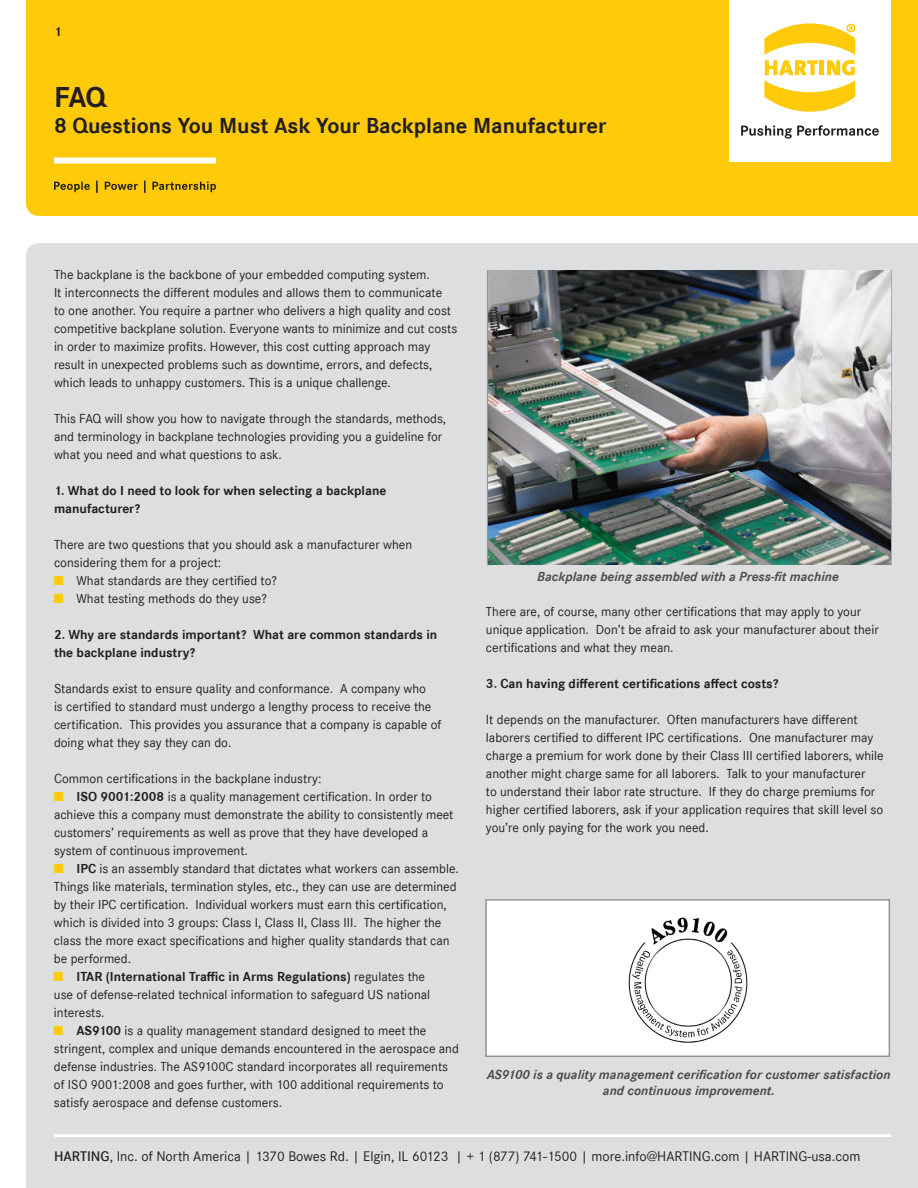
<style>
.page{position:relative;width:918px;height:1188px;background:#fff}
.page>*{position:absolute;margin:0;border:0;box-sizing:border-box;transform-origin:0 0}
.t1{font:700 30px "Corporate S Pro";color:#231f20}
.t2{font:700 22.5px "Corporate S";color:#231f20}
.t3{font:14.4px "Corporate S";color:#231f20}
.t4{font:13.5px/18px "Corporate S";color:#231f20}
.t5{font:700 13.5px/18px "Corporate S";color:#231f20}
.t6{font:italic 700 13.5px/16.5px "Corporate S";color:#4b4c4d;text-align:center}
.s1{color:#feca0a}
.s2{font-weight:700}
.s3{font-weight:600}
</style>
<div class="page">
<div style="left:26px;top:0;width:892px;height:216px;background:#feca0a"></div>
<div style="left:26px;top:243px;width:892px;height:945px;background:#dddee0"></div>
<div style="left:729px;top:0;width:162px;height:162px;background:#fff"></div>
<svg style="left:764px;top:23px;width:91px;height:89px"></svg>
<svg style="left:741px;top:125px;width:138px;height:14px"></svg>
<div style="left:54px;top:158px;width:162px;height:6px;background:#fff"></div>
<hr style="left:54px;top:1134px;width:837px;height:3px;background:#fff">
<svg style="left:54px;top:181px;width:162px;height:12px;background:#c89f0f"></svg>
<div style="left:485px;top:899px;width:405px;height:158px;background:#fff;border:2px solid #939598"></div>
<img style="left:489px;top:270px;width:402px;height:295px">
<img style="left:628px;top:917px;width:120px;height:126px">
<p class="t5" style="left:54px;top:23px;width:9px">1</p>
<h1 class="t1" style="left:54px;top:74px;width:54px">FAQ</h1>
<h2 class="t2" style="left:54px;top:112px;width:554px">8 Questions You Must Ask Your Backplane Manufacturer</h2>
<p class="t4" style="left:54px;top:266px;width:405px">The backplane is the backbone of your embedded computing system.<br>It interconnects the different modules and allows them to communicate<br>to one another. You require a partner who delivers a high quality and cost competitive backplane solution. Everyone wants to minimize and cut costs in order to maximize profits. However, this cost cutting approach may result in unexpected problems such as downtime, errors, and defects, which leads to unhappy customers. This is a unique challenge.</p>
<p class="t4" style="left:54px;top:410px;width:394px">This FAQ will show you how to navigate through the standards, methods, and terminology in backplane technologies providing you a guideline for what you need and what questions to ask.</p>
<p class="t5" style="left:54px;top:482px;width:334px">1. What do I need to look for when selecting a backplane manufacturer?</p>
<p class="t4" style="left:54px;top:536px;width:360px">There are two questions that you should ask a manufacturer when considering them for a project:</p>
<p class="t4" style="left:54px;top:572px;width:225px"><span class="s1">■</span> What standards are they certified to?</p>
<p class="t4" style="left:54px;top:590px;width:215px"><span class="s1">■</span> What testing methods do they use?</p>
<p class="t5" style="left:54px;top:626px;width:385px">2. Why are standards important? What are common standards in the backplane industry?</p>
<p class="t4" style="left:54px;top:680px;width:389px">Standards exist to ensure quality and conformance. A company who<br>is certified to standard must undergo a lengthy process to receive the certification. This provides you assurance that a company is capable of doing what they say they can do.</p>
<p class="t4" style="left:54px;top:770px;width:269px">Common certifications in the backplane industry:</p>
<p class="t4" style="left:54px;top:788px;width:401px"><span class="s1">■</span> <span class="s2">ISO 9001:2008</span> is a quality management certification. In order to achieve this a company must demonstrate the ability to consistently meet customers’ requirements as well as prove that they have developed a system of continuous improvement.</p>
<p class="t4" style="left:54px;top:860px;width:407px"><span class="s1">■</span> <span class="s2">IPC</span> is an assembly standard that dictates what workers can assemble.<br>Things like materials, termination styles, etc., they can use are determined by their IPC certification. Individual workers must earn this certification, which is divided into 3 groups: Class I, Class II, Class III. The higher the class the more exact specifications and higher quality standards that can be performed.</p>
<p class="t4" style="left:54px;top:968px;width:378px"><span class="s1">■</span> <span class="s2">ITAR (International Traffic in Arms Regulations)</span> regulates the use of defense-related technical information to safeguard US national interests.</p>
<p class="t4" style="left:54px;top:1022px;width:407px"><span class="s1">■</span> <span class="s2">AS9100</span> is a quality management standard designed to meet the stringent, complex and unique demands encountered in the aerospace and defense industries. The AS9100C standard incorporates all requirements of ISO 9001:2008 and goes further, with 100 additional requirements to satisfy aerospace and defense customers.</p>
<p class="t6" style="left:537px;top:569px;width:303px">Backplane being assembled with a Press-fit machine</p>
<p class="t4" style="left:486px;top:603px;width:394px">There are, of course, many other certifications that may apply to your unique application. Don’t be afraid to ask your manufacturer about their certifications and what they mean.</p>
<p class="t5" style="left:486px;top:675px;width:294px">3. Can having different certifications affect costs?</p>
<p class="t4" style="left:486px;top:711px;width:399px">It depends on the manufacturer. Often manufacturers have different laborers certified to different IPC certifications. One manufacturer may charge a premium for work done by their Class III certified laborers, while another might charge same for all laborers. Talk to your manufacturer<br>to understand their labor rate structure. If they do charge premiums for higher certified laborers, ask if your application requires that skill level so you’re only paying for the work you need.</p>
<p class="t6" style="left:487px;top:1066px;width:405px">AS9100 is a quality management cerification for customer satisfaction and continuous improvement.</p>
<p class="t3" style="left:54px;top:1149px;width:808px"><span class="s3">HARTING</span>, Inc. of North America | 1370 Bowes Rd. | Elgin, IL 60123 | + 1 (877) 741-1500 | more.info@HARTING.com | HARTING-usa.com</p>
</div>
